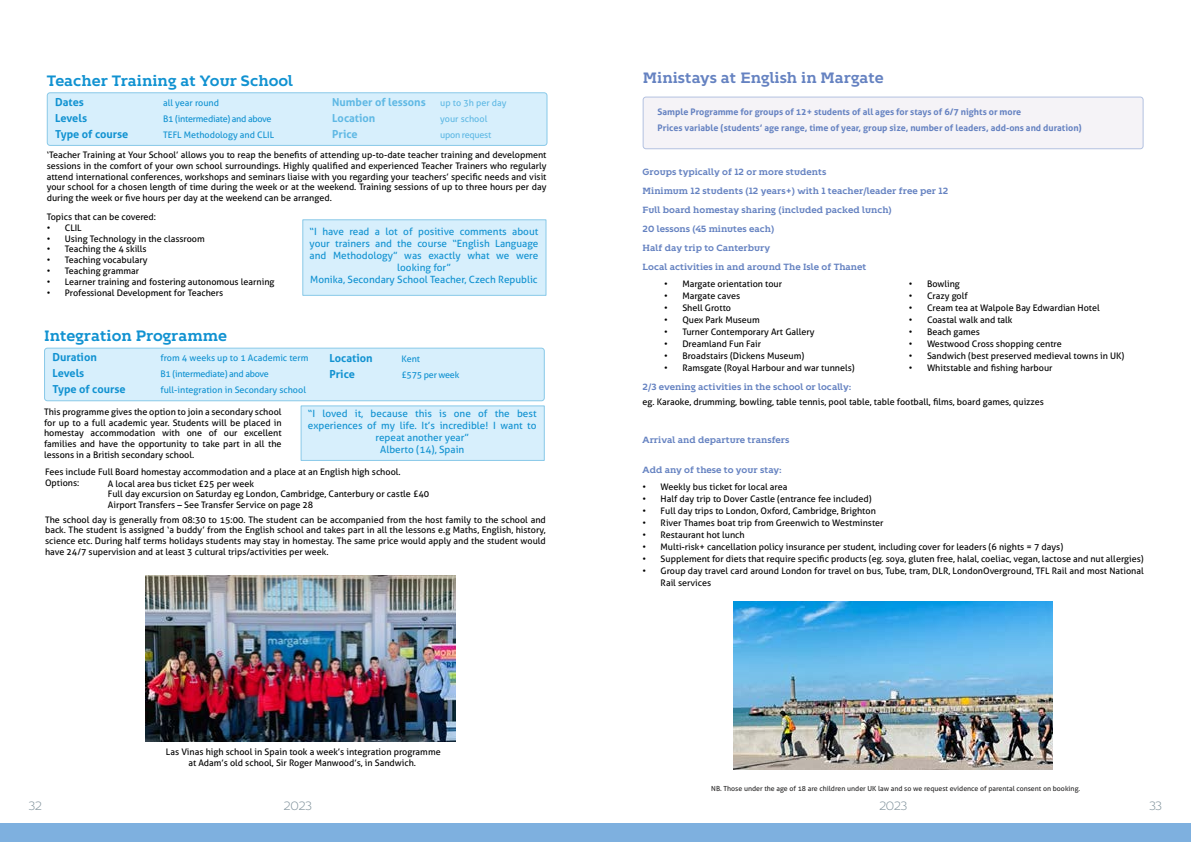
<style>
.page{position:relative;width:1191px;height:842px;background:#fff}
.page>*{position:absolute;margin:0;border:0;box-sizing:border-box;transform-origin:0 0}
.t1{font:700 15px "Kontrapunkt Bob";color:#1192d1}
.t2{font:700 15px "Kontrapunkt Bob";color:#6582c1}
.t3{font:300 12px "Kontrapunkt Bob";letter-spacing:-.045em;color:#7b8d97}
.t4{font:700 11px "Aller";color:#1192d1}
.t5{font:10px/12px "Aller";color:#1192d1;text-align:center}
.t6{font:9px/10.8px "Aller";color:#000;text-align:justify}
.t7{font:700 9px/19px "Kontrapunkt Bob";color:#6582c1}
.t8{font:700 9px/16px "Aller";color:#6582c1}
.t9{font:9px "Aller";color:#1192d1}
.t10{font:9px "Aller";letter-spacing:-.03em;color:#1192d1}
.t11{font:7px "Aller";color:#282727}
</style>
<div class="page">
<div style="left:45px;top:348px;width:499px;height:53px;background:#d7effc;border-radius:3px"></div>
<div style="left:44px;top:348px;width:501px;height:53px;border:1px solid #1192d1;border-radius:3px"></div>
<div style="left:300px;top:405px;width:245px;height:56px;background:#d7effc"></div>
<div style="left:0;top:823px;width:1191px;height:19px;background:#7eb0df"></div>
<div style="left:643px;top:97px;width:500px;height:52px;background:#f5f3f7;border-radius:3px"></div>
<div style="left:642px;top:97px;width:501px;height:52px;border:1px solid #6582c1;border-radius:3px"></div>
<div style="left:47px;top:93px;width:500px;height:52px;background:#d7effc;border-radius:3px"></div>
<div style="left:47px;top:92px;width:500px;height:54px;border:1px solid #1192d1;border-radius:3px"></div>
<div style="left:302px;top:219px;width:244px;height:77px;background:#d7effc"></div>
<img style="left:146px;top:575px;width:309px;height:166px">
<img style="left:733px;top:602px;width:319px;height:168px">
<h1 class="t1" style="left:47px;top:72px;width:248px">Teacher Training at Your School</h1>
<p class="t4" style="left:55px;top:95px;width:30px">Dates</p>
<p class="t9" style="left:163px;top:97px;width:57px">all year round</p>
<p class="t4" style="left:55px;top:111px;width:33px">Levels</p>
<p class="t10" style="left:163px;top:113px;width:110px">B1 (intermediate) and above</p>
<p class="t4" style="left:55px;top:127px;width:75px">Type of course</p>
<p class="t9" style="left:163px;top:129px;width:113px">TEFL Methodology and CLIL</p>
<p class="t6" style="left:47px;top:149px;width:501px">‘Teacher Training at Your School’ allows you to reap the benefits of attending up-to-date teacher training and development sessions in the comfort of your own school surroundings. Highly qualified and experienced Teacher Trainers who regularly attend international conferences, workshops and seminars liaise with you regarding your teachers’ specific needs and visit your school for a chosen length of time during the week or at the weekend. Training sessions of up to three hours per day during the week or five hours per day at the weekend can be arranged.</p>
<p class="t5" style="left:310px;top:225px;width:230px">“I have read a lot of positive comments about your trainers and the course “English Language and Methodology” was exactly what we were looking for”<br>Monika, Secondary School Teacher, Czech Republic</p>
<p class="t4" style="left:332px;top:96px;width:95px">Number of lessons</p>
<p class="t9" style="left:440px;top:98px;width:68px">up to 3h per day</p>
<p class="t4" style="left:332px;top:112px;width:45px">Location</p>
<p class="t9" style="left:440px;top:114px;width:49px">your school</p>
<p class="t4" style="left:332px;top:128px;width:27px">Price</p>
<p class="t10" style="left:440px;top:130px;width:53px">upon request</p>
<p class="t6" style="left:47px;top:211px;width:111px">Topics that can be covered:</p>
<p class="t6" style="left:47px;top:222px;width:36px">• CLIL</p>
<p class="t6" style="left:47px;top:233px;width:160px">• Using Technology in the classroom</p>
<p class="t6" style="left:47px;top:244px;width:101px">• Teaching the 4 skills</p>
<p class="t6" style="left:47px;top:254px;width:102px">• Teaching vocabulary</p>
<p class="t6" style="left:47px;top:265px;width:94px">• Teaching grammar</p>
<p class="t6" style="left:47px;top:276px;width:229px">• Learner training and fostering autonomous learning</p>
<p class="t6" style="left:47px;top:287px;width:178px">• Professional Development for Teachers</p>
<h1 class="t1" style="left:44px;top:327px;width:184px">Integration Programme</h1>
<p class="t4" style="left:52px;top:351px;width:46px">Duration</p>
<p class="t9" style="left:160px;top:353px;width:150px">from 4 weeks up to 1 Academic term</p>
<p class="t4" style="left:52px;top:367px;width:33px">Levels</p>
<p class="t10" style="left:160px;top:369px;width:110px">B1 (intermediate) and above</p>
<p class="t4" style="left:52px;top:383px;width:75px">Type of course</p>
<p class="t9" style="left:160px;top:385px;width:147px">full-integration in Secondary school</p>
<p class="t4" style="left:329px;top:351px;width:45px">Location</p>
<p class="t9" style="left:401px;top:353px;width:20px">Kent</p>
<p class="t4" style="left:329px;top:367px;width:27px">Price</p>
<p class="t10" style="left:401px;top:369px;width:59px">£575 per week</p>
<p class="t6" style="left:44px;top:406px;width:239px">This programme gives the option to join a secondary school for up to a full academic year. Students will be placed in homestay accommodation with one of our excellent families and have the opportunity to take part in all the lessons in a British secondary school.</p>
<p class="t5" style="left:308px;top:408px;width:230px">“I loved it, because this is one of the best experiences of my life. It’s incredible! I want to repeat another year”<br>Alberto (14), Spain</p>
<p class="t6" style="left:45px;top:467px;width:357px">Fees include Full Board homestay accommodation and a place at an English high school.<br>Options:</p>
<p class="t6" style="left:108px;top:478px;width:323px;text-align:left">A local area bus ticket £25 per week<br>Full day excursion on Saturday eg London, Cambridge, Canterbury or castle £40<br>Airport Transfers – See Transfer Service on page 28</p>
<p class="t6" style="left:45px;top:514px;width:502px">The school day is generally from 08:30 to 15:00. The student can be accompanied from the host family to the school and back. The student is assigned ‘a buddy’ from the English school and takes part in all the lessons e.g Maths, English, history, science etc. During half terms holidays students may stay in homestay. The same price would apply and the student would have 24/7 supervision and at least 3 cultural trips/activities per week.</p>
<p class="t6" style="left:166px;top:746px;width:276px;text-align:center">Las Vinas high school in Spain took a week’s integration programme at Adam’s old school, Sir Roger Manwood’s, in Sandwich.</p>
<h1 class="t2" style="left:643px;top:69px;width:242px">Ministays at English in Margate</h1>
<p class="t8" style="left:657px;top:104px;width:426px">Sample Programme for groups of 12+ students of all ages for stays of 6/7 nights or more<br>Prices variable (students’ age range, time of year, group size, number of leaders, add-ons and duration)</p>
<p class="t7" style="left:642px;top:162px;width:307px">Groups typically of 12 or more students<br>Minimum 12 students (12 years+) with 1 teacher/leader free per 12<br>Full board homestay sharing (included packed lunch)<br>20 lessons (45 minutes each)<br>Half day trip to Canterbury<br>Local activities in and around The Isle of Thanet</p>
<p class="t6" style="left:664px;top:278px;width:119px">• Margate orientation tour</p>
<p class="t6" style="left:664px;top:290px;width:77px">• Margate caves</p>
<p class="t6" style="left:664px;top:302px;width:68px">• Shell Grotto</p>
<p class="t6" style="left:664px;top:314px;width:97px">• Quex Park Museum</p>
<p class="t6" style="left:664px;top:326px;width:152px">• Turner Contemporary Art Gallery</p>
<p class="t6" style="left:664px;top:338px;width:98px">• Dreamland Fun Fair</p>
<p class="t6" style="left:664px;top:350px;width:141px">• Broadstairs (Dickens Museum)</p>
<p class="t6" style="left:664px;top:362px;width:192px">• Ramsgate (Royal Harbour and war tunnels)</p>
<p class="t7" style="left:642px;top:377px;width:210px">2/3 evening activities in the school or locally:</p>
<p class="t6" style="left:642px;top:396px;width:403px">eg. Karaoke, drumming, bowling, table tennis, pool table, table football, films, board games, quizzes</p>
<p class="t7" style="left:642px;top:430px;width:148px">Arrival and departure transfers</p>
<p class="t7" style="left:642px;top:460px;width:141px">Add any of these to your stay:</p>
<p class="t6" style="left:642px;top:481px;width:146px">• Weekly bus ticket for local area</p>
<p class="t6" style="left:642px;top:493px;width:230px">• Half day trip to Dover Castle (entrance fee included)</p>
<p class="t6" style="left:642px;top:505px;width:235px">• Full day trips to London, Oxford, Cambridge, Brighton</p>
<p class="t6" style="left:642px;top:517px;width:242px">• River Thames boat trip from Greenwich to Westminster</p>
<p class="t6" style="left:642px;top:529px;width:104px">• Restaurant hot lunch</p>
<p class="t6" style="left:642px;top:541px;width:422px">• Multi-risk+ cancellation policy insurance per student, including cover for leaders (6 nights = 7 days)</p>
<p class="t6" style="left:642px;top:553px;width:503px">• Supplement for diets that require specific products (eg. soya, gluten free, halal, coeliac, vegan, lactose and nut allergies)</p>
<p class="t6" style="left:660px;top:564px;width:485px;line-height:12px;text-indent:-18px">• Group day travel card around London for travel on bus, Tube, tram, DLR, LondonOverground, TFL Rail and most National<br>Rail services</p>
<p class="t6" style="left:909px;top:278px;width:52px">• Bowling</p>
<p class="t6" style="left:909px;top:290px;width:60px">• Crazy golf</p>
<p class="t6" style="left:909px;top:302px;width:192px">• Cream tea at Walpole Bay Edwardian Hotel</p>
<p class="t6" style="left:909px;top:314px;width:105px">• Coastal walk and talk</p>
<p class="t6" style="left:909px;top:326px;width:73px">• Beach games</p>
<p class="t6" style="left:909px;top:338px;width:154px">• Westwood Cross shopping centre</p>
<p class="t6" style="left:909px;top:350px;width:217px">• Sandwich (best preserved medieval towns in UK)</p>
<p class="t6" style="left:909px;top:362px;width:145px">• Whitstable and fishing harbour</p>
<p class="t11" style="left:711px;top:784px;width:370px">NB. Those under the age of 18 are children under UK law and so we request evidence of parental consent on booking.</p>
<h2 class="t3" style="left:29px;top:799px;width:15px">32</h2>
<h2 class="t3" style="left:283px;top:799px;width:30px">2023</h2>
<h2 class="t3" style="left:1149px;top:799px;width:14px">33</h2>
<h2 class="t3" style="left:879px;top:799px;width:30px">2023</h2>
</div>
